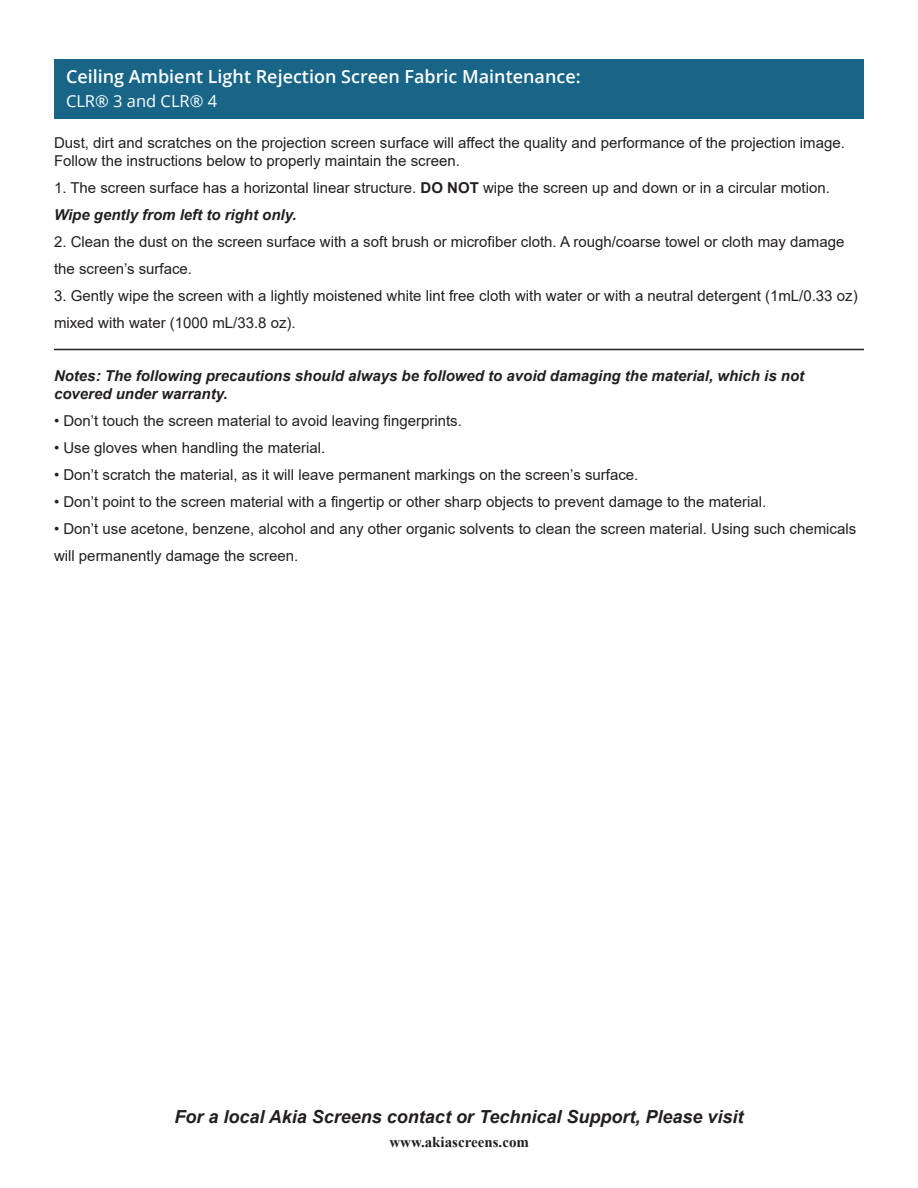
<style>
.page{position:relative;width:918px;height:1188px;background:#fff}
.page>*{position:absolute;margin:0;border:0;box-sizing:border-box;transform-origin:0 0}
.t1{font:italic 700 18px "Arial";color:#231f20}
.t2{font:600 18px "Open Sans";color:#fff}
.t3{font:16.5px "Open Sans";color:#fff}
.t4{font:15px/27px "Arial";color:#231f20}
.t5{font:italic 700 15px/18px "Arial";color:#231f20}
.t6{font:700 15px "Times New Roman";color:#231f20}
.s1{font-weight:700}
.s2{font-weight:700;font-style:italic}
</style>
<div class="page">
<div style="left:54px;top:60px;width:810px;height:59px;background:#186588"></div>
<hr style="left:54px;top:349px;width:810px;height:1px;background:#231f20">
<p class="t2" style="left:66px;top:64px;width:516px">Ceiling Ambient Light Rejection Screen Fabric Maintenance:</p>
<p class="t3" style="left:66px;top:89px;width:153px">CLR® 3 and CLR® 4</p>
<p class="t4" style="left:54px;top:134px;width:792px;line-height:18px">Dust, dirt and scratches on the projection screen surface will affect the quality and performance of the projection image.<br>Follow the instructions below to properly maintain the screen.</p>
<p class="t4" style="left:54px;top:174px;width:777px">1. The screen surface has a horizontal linear structure. <span class="s1">DO NOT</span> wipe the screen up and down or in a circular motion.<br><span class="s2">Wipe gently from left to right only.</span></p>
<p class="t4" style="left:54px;top:228px;width:792px">2. Clean the dust on the screen surface with a soft brush or microfiber cloth. A rough/coarse towel or cloth may damage the screen’s surface.</p>
<p class="t4" style="left:54px;top:282px;width:805px">3. Gently wipe the screen with a lightly moistened white lint free cloth with water or with a neutral detergent (1mL/0.33 oz) mixed with water (1000 mL/33.8 oz).</p>
<p class="t5" style="left:54px;top:367px;width:752px">Notes: The following precautions should always be followed to avoid damaging the material, which is not covered under warranty.</p>
<p class="t4" style="left:54px;top:407px;width:409px">• Don’t touch the screen material to avoid leaving fingerprints.</p>
<p class="t4" style="left:54px;top:434px;width:273px">• Use gloves when handling the material.</p>
<p class="t4" style="left:54px;top:461px;width:586px">• Don’t scratch the material, as it will leave permanent markings on the screen’s surface.</p>
<p class="t4" style="left:54px;top:488px;width:714px">• Don’t point to the screen material with a fingertip or other sharp objects to prevent damage to the material.</p>
<p class="t4" style="left:54px;top:515px;width:804px">• Don’t use acetone, benzene, alcohol and any other organic solvents to clean the screen material. Using such chemicals will permanently damage the screen.</p>
<p class="t1" style="left:175px;top:1105px;width:570px">For a local Akia Screens contact or Technical Support, Please visit</p>
<p class="t6" style="left:389px;top:1131px;width:141px">www.akiascreens.com</p>
</div>
